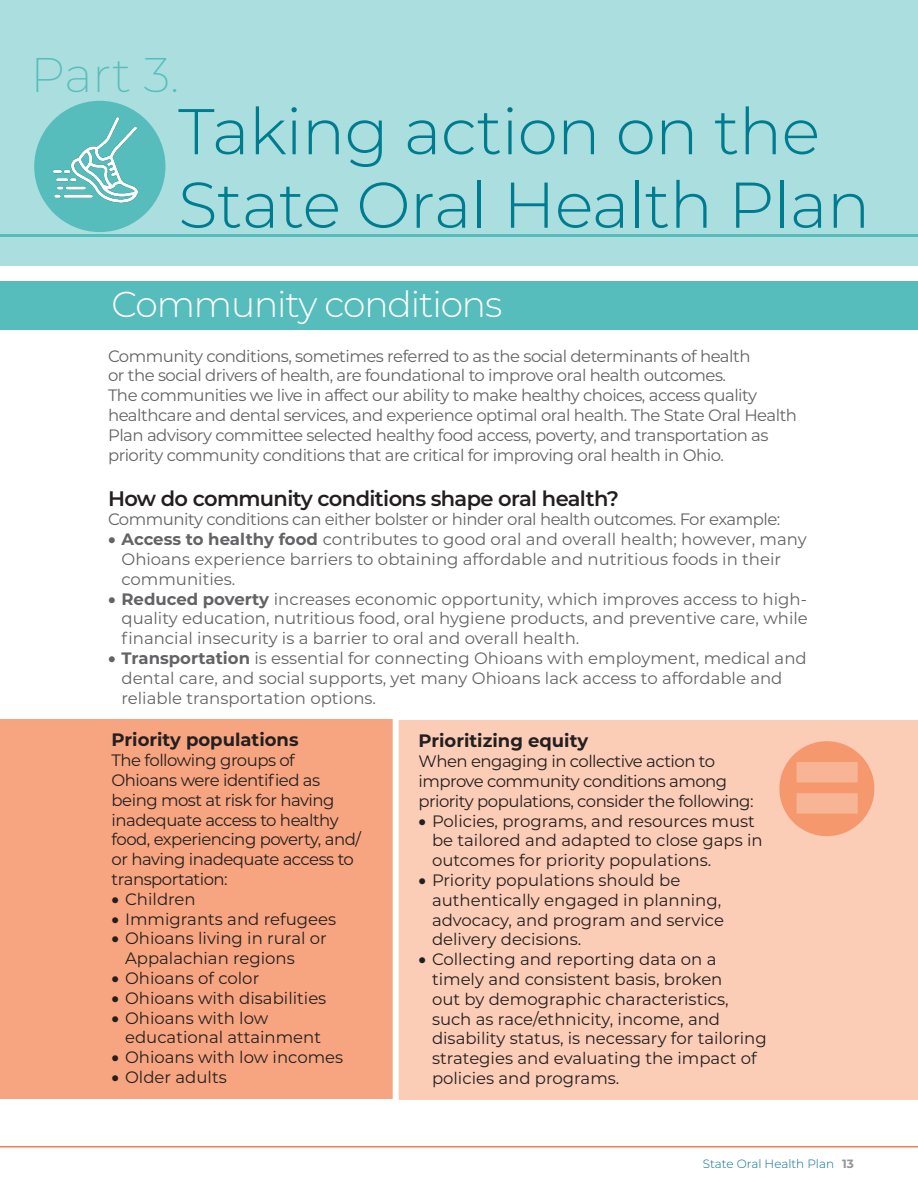
<style>
.page{position:relative;width:918px;height:1188px;background:#fff}
.page>*{position:absolute;margin:0;border:0;box-sizing:border-box;transform-origin:0 0}
.t1{font:900 120px "Montserrat";color:#fff}
.t2{font:300 64.5px/73.5px "Montserrat";letter-spacing:-.01em;color:#007c90}
.heading_2{font:200 48.6px "Montserrat";color:#56bdbc}
.heading_2-2{font:300 36px "Montserrat";letter-spacing:-.03em;color:#fff}
.heading_2-3{font:600 21px "Montserrat";letter-spacing:-.03em;color:#231f20}
.t3{font:700 18px "Montserrat";color:#231f20}
.t4{font:16.5px/19.8px "Montserrat";letter-spacing:-.03em;color:#636366}
.t5{font:16.5px/19.8px "Montserrat";color:#231f20}
.t6{font:16.5px/19.8px "Montserrat";color:#636366}
.t7{font:16.5px/19.8px "Montserrat";letter-spacing:-.03em;color:#231f20}
.t8{font:300 12px "Montserrat";color:#01708e}
.s1{font-weight:700}
.s2{font-weight:700;color:#939598}
</style>
<div class="page">
<hr style="left:0;top:1146px;width:918px;height:2px;background:#f47f49">
<div style="left:0;top:719px;width:397px;height:380px;background:#f7a580"></div>
<div style="left:394px;top:720px;width:524px;height:380px;background:#fbccb6"></div>
<div style="left:0;top:281px;width:918px;height:48px;background:#56bdbc"></div>
<div style="left:0;top:0;width:918px;height:266px;background:#abdede"></div>
<hr style="left:0;top:234px;width:918px;height:3px;background:#56bdbc">
<div style="left:34px;top:101px;width:131px;height:131px;background:#56bdbc;border-radius:50%"></div>
<img style="left:47px;top:112px;width:97px;height:95px">
<div style="left:779px;top:741px;width:95px;height:95px;background:#f6986d;border-radius:50%"></div>
<div style="left:393px;top:714px;width:6px;height:390px;background:#fff"></div>
<p class="heading_2" style="left:31px;top:42px;width:150px">Part 3.</p>
<p class="t2" style="left:178px;top:93px;width:694px">Taking action on the<br>State Oral Health Plan</p>
<p class="heading_2-2" style="left:112px;top:280px;width:392px">Community conditions</p>
<p class="t4" style="left:108px;top:345px;width:691px">Community conditions, sometimes referred to as the social determinants of health<br>or the social drivers of health, are foundational to improve oral health outcomes.<br>The communities we live in affect our ability to make healthy choices, access quality healthcare and dental services, and experience optimal oral health. The State Oral Health Plan advisory committee selected healthy food access, poverty, and transportation as priority community conditions that are critical for improving oral health in Ohio.</p>
<p class="heading_2-3" style="left:108px;top:483px;width:513px">How do community conditions shape oral health?</p>
<p class="t4" style="left:108px;top:509px;width:674px">Community conditions can either bolster or hinder oral health outcomes. For example:</p>
<p class="t6" style="left:122px;top:529px;width:687px;text-indent:-14px">• <span class="s1">Access to healthy food</span> contributes to good oral and overall health; however, many<br>Ohioans experience barriers to obtaining affordable and nutritious foods in their communities.</p>
<p class="t4" style="left:122px;top:588px;width:688px;text-align:justify;text-indent:-14px">• <span class="s1">Reduced poverty</span> increases economic opportunity, which improves access to high&shy;quality education, nutritious food, oral hygiene products, and preventive care, while financial insecurity is a barrier to oral and overall health.</p>
<p class="t6" style="left:122px;top:648px;width:687px;text-indent:-14px">• <span class="s1">Transportation</span> is essential for connecting Ohioans with employment, medical and dental care, and social supports, yet many Ohioans lack access to affordable and reliable transportation options.</p>
<p class="t3" style="left:112px;top:727px;width:189px">Priority populations</p>
<p class="t7" style="left:112px;top:750px;width:251px">The following groups of<br>Ohioans were identified as being most at risk for having inadequate access to healthy food, experiencing poverty, and/ or having inadequate access to transportation:</p>
<p class="t5" style="left:112px;top:888px;width:86px">• Children</p>
<p class="t5" style="left:112px;top:908px;width:226px">• Immigrants and refugees</p>
<p class="t5" style="left:125px;top:928px;width:203px;text-indent:-14px">• Ohioans living in rural or<br>Appalachian regions</p>
<p class="t5" style="left:112px;top:968px;width:149px">• Ohioans of color</p>
<p class="t5" style="left:112px;top:987px;width:216px">• Ohioans with disabilities</p>
<p class="t5" style="left:125px;top:1007px;width:198px;text-indent:-14px">• Ohioans with low educational attainment</p>
<p class="t5" style="left:112px;top:1047px;width:233px">• Ohioans with low incomes</p>
<p class="t5" style="left:112px;top:1067px;width:117px">• Older adults</p>
<p class="t3" style="left:418px;top:728px;width:171px">Prioritizing equity</p>
<p class="t7" style="left:418px;top:751px;width:337px">When engaging in collective action to improve community conditions among priority populations, consider the following:</p>
<p class="t5" style="left:432px;top:810px;width:332px;text-indent:-14px">• Policies, programs, and resources must be tailored and adapted to close gaps in outcomes for priority populations.</p>
<p class="t5" style="left:432px;top:870px;width:293px;text-indent:-14px">• Priority populations should be authentically engaged in planning, advocacy, and program and service delivery decisions.</p>
<p class="t5" style="left:432px;top:949px;width:336px;text-indent:-14px">• Collecting and reporting data on a timely and consistent basis, broken<br>out by demographic characteristics, such as race/ethnicity, income, and disability status, is necessary for tailoring strategies and evaluating the impact of policies and programs.</p>
<h1 class="t1" style="left:790px;top:697px;width:76px">=</h1>
<p class="t8" style="left:703px;top:1156px;width:152px">State Oral Health Plan <span class="s2">13</span></p>
</div>
